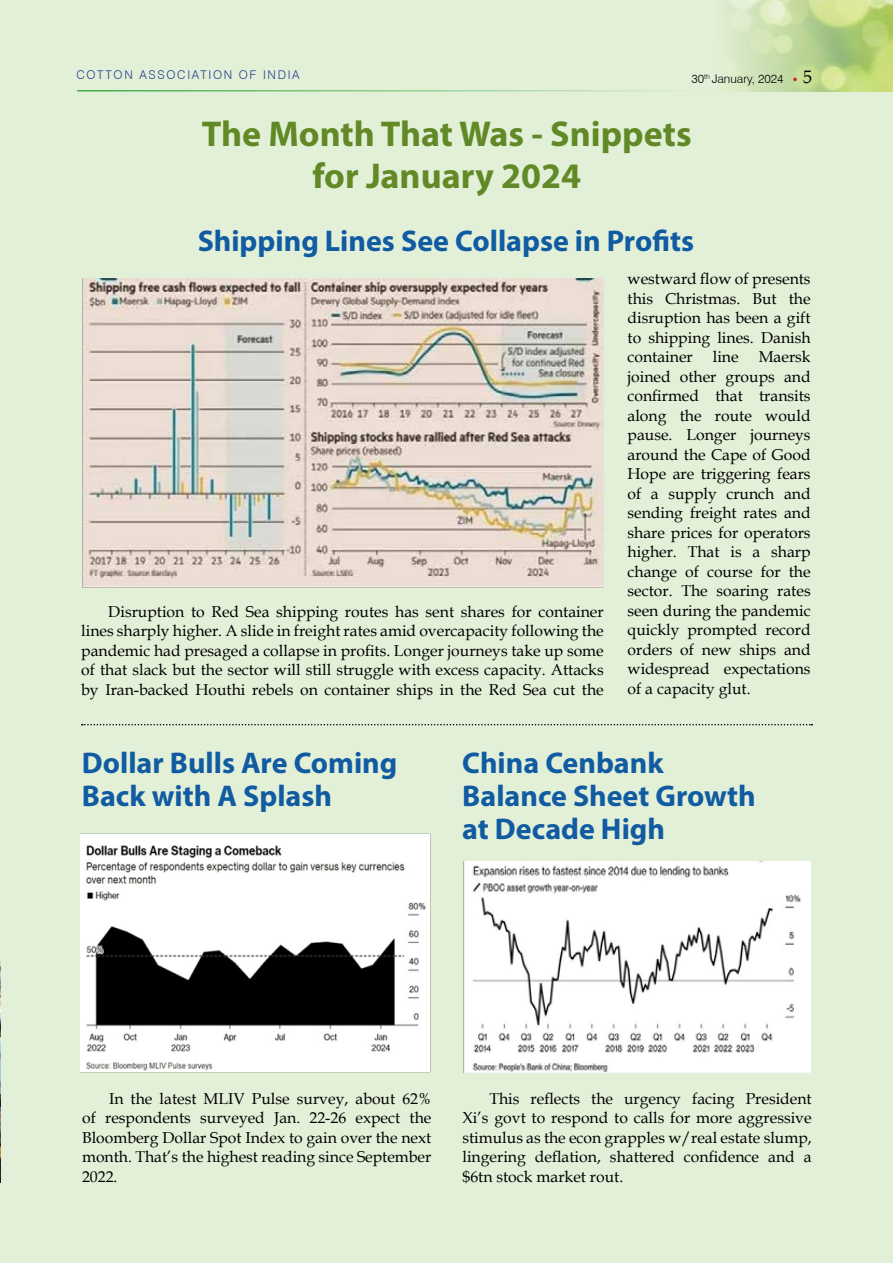
<style>
.page{position:relative;width:893px;height:1263px;background:#e3f0d8}
.page>*{position:absolute;margin:0;border:0;box-sizing:border-box;transform-origin:0 0}
.t1{font:700 36px/42.3px "Myriad Pro";color:#618926;text-align:center}
.t2{font:700 30px/33px "Myriad Pro";color:#105ba1}
.t3{font:15.75px/19.5px "Book Antiqua";color:#000;text-align:justify}
.t4{font:300 12px "Swiss 721 BT";letter-spacing:.14em;color:#25408f}
.t5{font:300 12px "Swiss 721 BT";color:#000}
.s1{font-family:"Book Antiqua";font-weight:400;font-size:18px}
</style>
<div class="page">
<img style="left:727px;top:0;width:166px;height:91px">
<hr style="left:77px;top:90px;width:628px;height:2px;background:#41ad49">
<svg style="left:793px;top:78px;width:4px;height:3px"></svg>
<img style="left:0;top:961px;width:1px;height:221px">
<img style="left:82px;top:278px;width:522px;height:309px">
<svg style="left:82px;top:724px;width:730px;height:1px"></svg>
<img style="left:81px;top:834px;width:349px;height:238px">
<img style="left:463px;top:861px;width:348px;height:212px">
<p class="t4" style="left:76px;top:67px;width:225px">COTTON ASSOCIATION OF INDIA</p>
<p class="t5" style="left:691px;top:71px;width:122px">30<sup>TH</sup> JANUARY, 2024 <span class="s1">5</span></p>
<h1 class="t1" style="left:202px;top:111px;width:491px">The Month That Was - Snippets for January 2024</h1>
<h2 class="t2" style="left:198px;top:224px;width:498px">Shipping Lines See Collapse in Profits</h2>
<p class="t3" style="left:81px;top:601px;width:524px;text-indent:27px">Disruption to Red Sea shipping routes has sent shares for container lines sharply higher. A slide in freight rates amid overcapacity following the pandemic had presaged a collapse in profits. Longer journeys take up some of that slack but the sector will still struggle with excess capacity. Attacks by Iran-backed Houthi rebels on container ships in the Red Sea cut the</p>
<p class="t3" style="left:627px;top:269px;width:185px">westward flow of presents this Christmas. But the disruption has been a gift to shipping lines. Danish container</p>
<p class="t3" style="left:713px;top:347px;width:27px">line</p>
<p class="t3" style="left:627px;top:347px;width:185px;text-indent:131px">Maersk joined other groups and confirmed that transits along the route would pause. Longer journeys around the Cape of Good Hope are triggering fears of a supply crunch and sending freight rates and share prices for operators higher. That is a sharp change of course for the sector. The soaring rates seen during the pandemic quickly prompted record orders of new ships and widespread expectations of a capacity glut.</p>
<h2 class="t2" style="left:82px;top:746px;width:317px">Dollar Bulls Are Coming<br>Back with A Splash</h2>
<h2 class="t2" style="left:462px;top:746px;width:295px">China Cenbank<br>Balance Sheet Growth at Decade High</h2>
<p class="t3" style="left:82px;top:1088px;width:351px;text-indent:27px">In the latest MLIV Pulse survey, about 62% of respondents surveyed Jan. 22-26 expect the Bloomberg Dollar Spot Index to gain over the next month. That’s the highest reading since September 2022.</p>
<p class="t3" style="left:462px;top:1088px;width:351px;text-indent:27px">This reflects the urgency facing President Xi’s govt to respond to calls for more aggressive stimulus as the econ grapples w/real estate slump, lingering deflation, shattered confidence and a $6tn stock market rout.</p>
</div>
